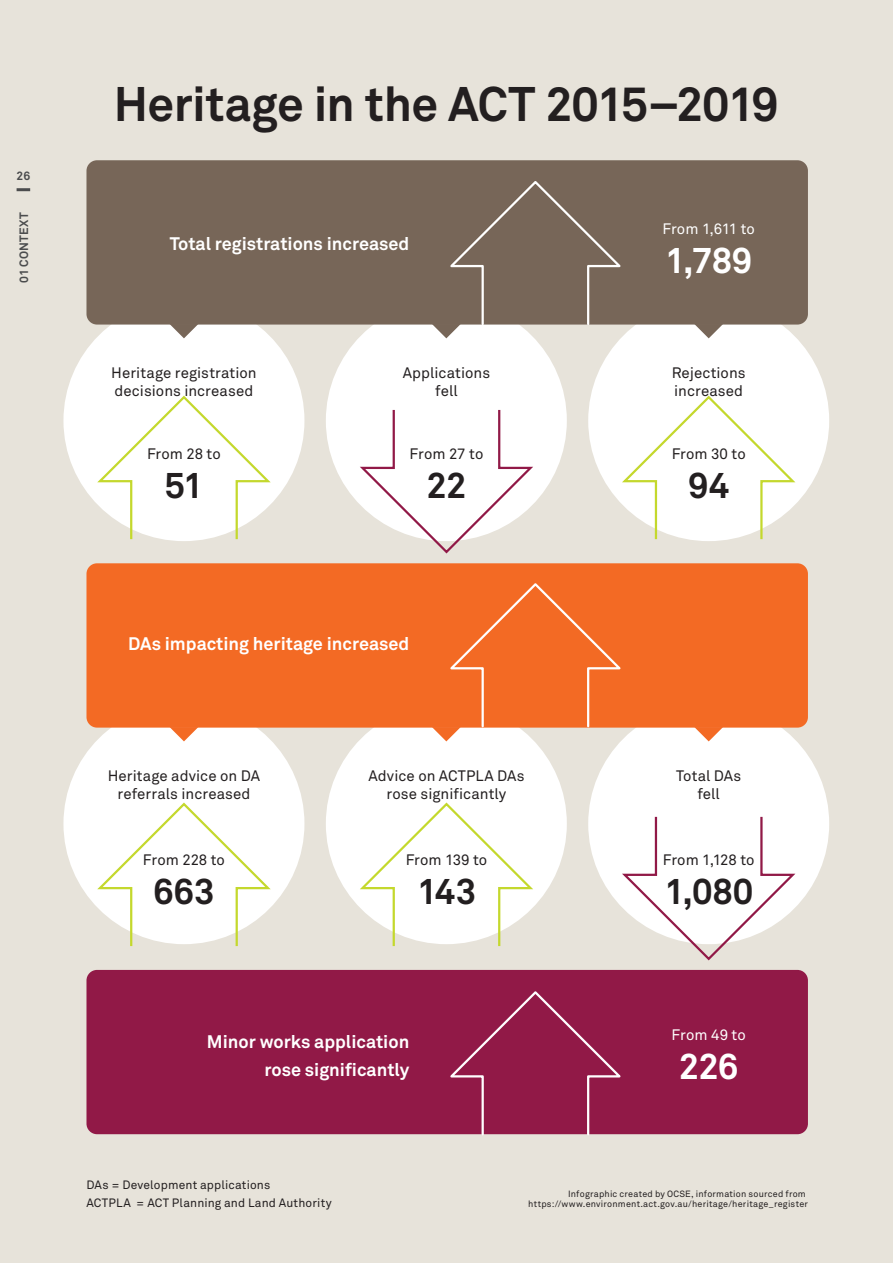
<style>
.page{position:relative;width:893px;height:1263px;background:#e7e3da}
.page>*{position:absolute;margin:0;border:0;box-sizing:border-box;transform-origin:0 0}
.t1{font:700 48px "Akkurat";letter-spacing:-.02em;color:#231f20}
.t2{font:700 36px "Akkurat";letter-spacing:-.005em;color:#231f20}
.t3{font:700 36px "Akkurat";letter-spacing:-.02em;color:#fff}
.t4{font:700 18px/27.8px "Akkurat";color:#fff;text-align:right}
.t5{font:15px/18px "Akkurat";letter-spacing:.005em;color:#231f20;text-align:center}
.t6{font:15px "Akkurat";color:#fff}
.t7{font:12px/18px "Akkurat";letter-spacing:.01em;color:#231f20}
.t8{font:700 12px "Akkurat";letter-spacing:.015em;color:#4b4c4d}
.t9{font:9px/10.5px "Akkurat";letter-spacing:.025em;color:#231f20;text-align:right}
</style>
<div class="page">
<div style="left:588px;top:300px;width:241px;height:241px;background:#fff;border-radius:50%"></div>
<div style="left:326px;top:300px;width:241px;height:241px;background:#fff;border-radius:50%"></div>
<div style="left:63px;top:300px;width:241px;height:241px;background:#fff;border-radius:50%"></div>
<div style="left:86px;top:160px;width:722px;height:165px;background:#776658;border-radius:11px"></div>
<svg style="left:170px;top:324px;width:28px;height:14px"></svg>
<svg style="left:694px;top:324px;width:29px;height:14px"></svg>
<div style="left:588px;top:703px;width:241px;height:241px;background:#fff;border-radius:50%"></div>
<div style="left:326px;top:703px;width:241px;height:241px;background:#fff;border-radius:50%"></div>
<div style="left:63px;top:703px;width:241px;height:241px;background:#fff;border-radius:50%"></div>
<div style="left:86px;top:563px;width:722px;height:165px;background:#f36a24;border-radius:11px"></div>
<div style="left:86px;top:970px;width:722px;height:164px;background:#911947;border-radius:11px"></div>
<svg style="left:170px;top:727px;width:28px;height:14px"></svg>
<svg style="left:694px;top:727px;width:29px;height:14px"></svg>
<svg style="left:432px;top:181px;width:193px;height:157px"></svg>
<svg style="left:95px;top:395px;width:178px;height:146px"></svg>
<svg style="left:432px;top:583px;width:193px;height:158px"></svg>
<svg style="left:446px;top:991px;width:179px;height:145px"></svg>
<svg style="left:360px;top:409px;width:176px;height:145px"></svg>
<svg style="left:619px;top:395px;width:177px;height:146px"></svg>
<svg style="left:95px;top:802px;width:178px;height:145px"></svg>
<svg style="left:360px;top:802px;width:173px;height:145px"></svg>
<svg style="left:619px;top:816px;width:177px;height:145px"></svg>
<svg style="left:17px;top:188px;width:13px;height:3px"></svg>
<p class="t8" style="left:17px;top:168px;width:15px">26</p>
<p class="t8" style="left:16px;top:283px;width:70px;rotate:-90deg">01 Context</p>
<p class="t1" style="left:114px;top:74px;width:666px">Heritage in the ACT 2015–2019</p>
<p class="t4" style="left:170px;top:229px;width:241px">Total registrations increased</p>
<p class="t6" style="left:662px;top:219px;width:94px">From 1,611 to</p>
<p class="t3" style="left:665px;top:237px;width:89px">1,789</p>
<p class="t5" style="left:111px;top:364px;width:147px;text-align:left">Heritage registration decisions increased</p>
<p class="t5" style="left:147px;top:444px;width:75px">From 28 to</p>
<p class="t2" style="left:164px;top:462px;width:41px">51</p>
<p class="t5" style="left:403px;top:364px;width:89px">Applications fell</p>
<p class="t5" style="left:672px;top:364px;width:75px;text-align:left">Rejections increased</p>
<p class="t5" style="left:410px;top:444px;width:75px">From 27 to</p>
<p class="t2" style="left:426px;top:462px;width:42px">22</p>
<p class="t5" style="left:672px;top:444px;width:75px">From 30 to</p>
<p class="t2" style="left:688px;top:462px;width:43px">94</p>
<p class="t4" style="left:128px;top:629px;width:283px">DAs impacting heritage increased</p>
<p class="t5" style="left:108px;top:767px;width:154px">Heritage advice on DA referrals increased</p>
<p class="t5" style="left:368px;top:767px;width:157px">Advice on ACTPLA DAs rose significantly</p>
<p class="t5" style="left:676px;top:767px;width:67px">Total DAs fell</p>
<p class="t5" style="left:143px;top:851px;width:84px">From 228 to</p>
<p class="t2" style="left:153px;top:869px;width:63px">663</p>
<p class="t5" style="left:406px;top:851px;width:83px">From 139 to</p>
<p class="t2" style="left:417px;top:869px;width:61px">143</p>
<p class="t4" style="left:207px;top:1027px;width:204px">Minor works application rose significantly</p>
<p class="t5" style="left:663px;top:851px;width:93px">From 1,128 to</p>
<p class="t2" style="left:664px;top:869px;width:90px">1,080</p>
<p class="t6" style="left:672px;top:1025px;width:76px">From 49 to</p>
<p class="t3" style="left:679px;top:1044px;width:61px">226</p>
<p class="t7" style="left:86px;top:1175px;width:247px">DAs = Development applications<br>ACTPLA = ACT Planning and Land Authority</p>
<p class="t9" style="left:528px;top:1188px;width:281px">Infographic created by OCSE, information sourced from https://www.environment.act.gov.au/heritage/heritage_register</p>
</div>
